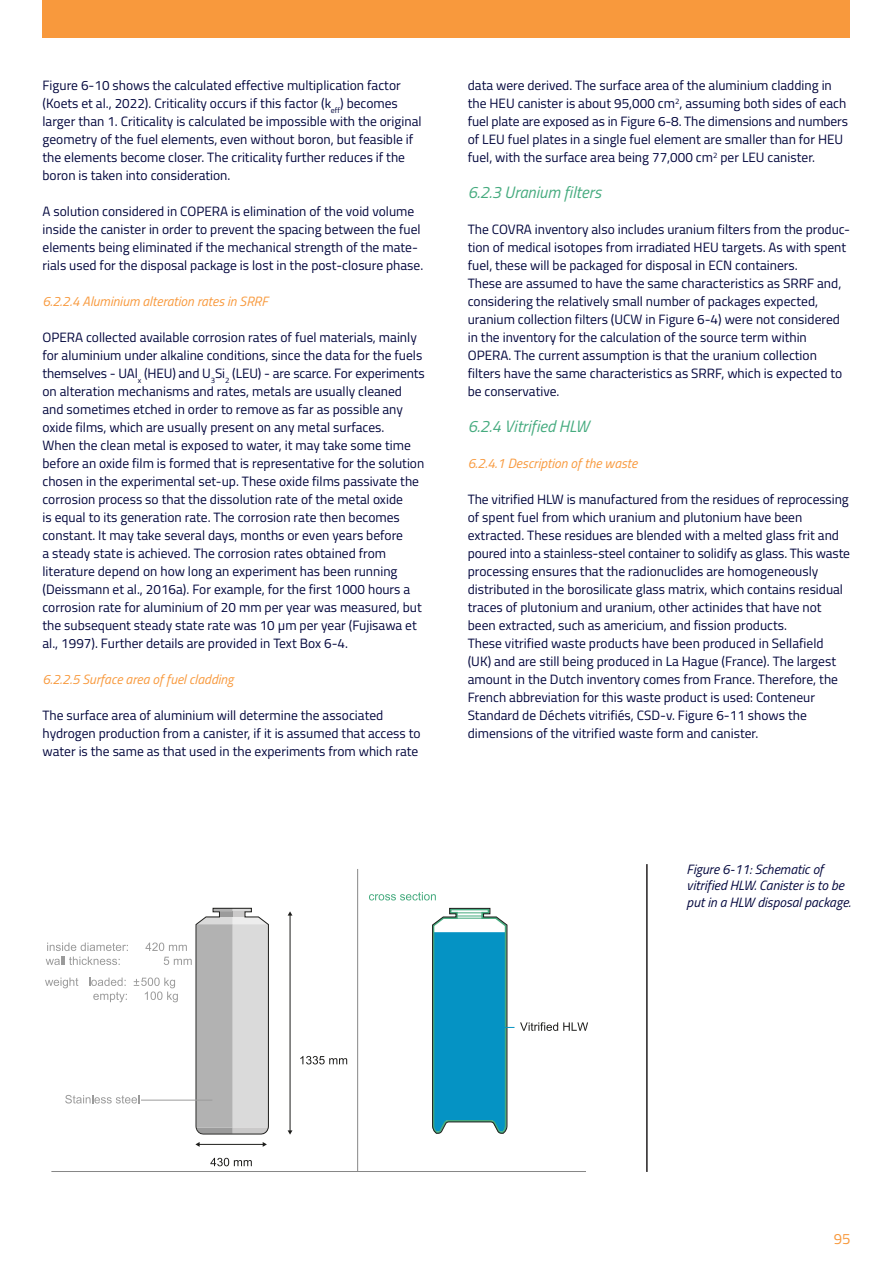
<style>
.page{position:relative;width:893px;height:1263px;background:#fff}
.page>*{position:absolute;margin:0;border:0;box-sizing:border-box;transform-origin:0 0}
.Tussenkop_oranje{font:italic 16.5px "Titillium";color:#46ab7f}
.t1{font:15px "Titillium";color:#f8993d}
.Bodytekst{font:13.5px/18px "Titillium";color:#02063d}
.sub-subkop_oranje{font:13.5px/18px "Titillium";color:#02063d}
.Subkop_-_groen{font:13.5px/18px "Titillium";color:#02063d}
.sub-subkop_oranje-2{font:italic 13.5px "Titillium";color:#f8993d}
.Body{font:italic 13.5px/16.2px "Titillium";color:#02063d}
</style>
<div class="page">
<div style="left:43px;top:0;width:807px;height:38px;background:#f8993d"></div>
<hr style="left:646px;top:864px;width:2px;height:308px;background:#231f20">
<svg style="left:210px;top:1158px;width:42px;height:8px"></svg>
<hr style="left:199px;top:1144px;width:64px;height:1px;background:#1d1d1b">
<svg style="left:263px;top:1142px;width:4px;height:5px"></svg>
<svg style="left:195px;top:1142px;width:5px;height:5px"></svg>
<svg style="left:300px;top:1056px;width:47px;height:8px"></svg>
<hr style="left:290px;top:915px;width:1px;height:216px;background:#1d1d1b">
<svg style="left:288px;top:1130px;width:4px;height:4px"></svg>
<svg style="left:288px;top:911px;width:4px;height:4px"></svg>
<svg style="left:520px;top:1022px;width:68px;height:9px"></svg>
<svg style="left:432px;top:907px;width:76px;height:227px;background:#299dc0"></svg>
<svg style="left:45px;top:907px;width:224px;height:228px"></svg>
<hr style="left:51px;top:1171px;width:535px;height:1px;background:#878787">
<svg style="left:369px;top:892px;width:67px;height:8px"></svg>
<hr style="left:357px;top:869px;width:1px;height:302px;background:#878787">
<hr style="left:141px;top:1100px;width:71px;height:1px;background:#9b9b9b">
<hr style="left:455px;top:1027px;width:59px;height:1px;background:#0593c4">
<p class="Bodytekst" style="left:43px;top:76px;width:381px">Figure 6-10 shows the calculated effective multiplication factor (Koets et al., 2022). Criticality occurs if this factor (k<sub>eff</sub>) becomes larger than 1. Criticality is calculated be impossible with the original geometry of the fuel elements, even without boron, but feasible if the elements become closer. The criticality further reduces if the boron is taken into consideration.</p>
<p class="Bodytekst" style="left:43px;top:202px;width:382px">A solution considered in COPERA is elimination of the void volume inside the canister in order to prevent the spacing between the fuel elements being eliminated if the mechanical strength of the mate&shy;rials used for the disposal package is lost in the post-closure phase.</p>
<p class="sub-subkop_oranje-2" style="left:43px;top:291px;width:227px">6.2.2.4 Aluminium alteration rates in SRRF</p>
<p class="sub-subkop_oranje" style="left:43px;top:328px;width:384px">OPERA collected available corrosion rates of fuel materials, mainly for aluminium under alkaline conditions, since the data for the fuels themselves - UAl<sub>x</sub> (HEU) and U<sub>3</sub>Si<sub>2</sub> (LEU) - are scarce. For experiments on alteration mechanisms and rates, metals are usually cleaned and sometimes etched in order to remove as far as possible any oxide films, which are usually present on any metal surfaces.<br>When the clean metal is exposed to water, it may take some time before an oxide film is formed that is representative for the solution chosen in the experimental set-up. These oxide films passivate the corrosion process so that the dissolution rate of the metal oxide<br>is equal to its generation rate. The corrosion rate then becomes constant. It may take several days, months or even years before<br>a steady state is achieved. The corrosion rates obtained from literature depend on how long an experiment has been running (Deissmann et al., 2016a). For example, for the first 1000 hours a corrosion rate for aluminium of 20 mm per year was measured, but the subsequent steady state rate was 10 μm per year (Fujisawa et al., 1997). Further details are provided in Text Box 6-4.</p>
<p class="sub-subkop_oranje-2" style="left:43px;top:669px;width:193px">6.2.2.5 Surface area of fuel cladding</p>
<p class="Bodytekst" style="left:43px;top:706px;width:380px">The surface area of aluminium will determine the associated hydrogen production from a canister, if it is assumed that access to water is the same as that used in the experiments from which rate</p>
<p class="Bodytekst" style="left:468px;top:76px;width:382px">data were derived. The surface area of the aluminium cladding in the HEU canister is about 95,000 cm<sup>2</sup>, assuming both sides of each fuel plate are exposed as in Figure 6-8. The dimensions and numbers of LEU fuel plates in a single fuel element are smaller than for HEU fuel, with the surface area being 77,000 cm<sup>2</sup> per LEU canister.</p>
<p class="Tussenkop_oranje" style="left:468px;top:180px;width:135px">6.2.3 Uranium filters</p>
<p class="Bodytekst" style="left:468px;top:220px;width:384px">The COVRA inventory also includes uranium filters from the produc&shy;tion of medical isotopes from irradiated HEU targets. As with spent fuel, these will be packaged for disposal in ECN containers.<br>These are assumed to have the same characteristics as SRRF and, considering the relatively small number of packages expected, uranium collection filters (UCW in Figure 6-4) were not considered in the inventory for the calculation of the source term within OPERA. The current assumption is that the uranium collection filters have the same characteristics as SRRF, which is expected to be conservative.</p>
<p class="Tussenkop_oranje" style="left:468px;top:414px;width:123px">6.2.4 Vitrified HLW</p>
<p class="sub-subkop_oranje-2" style="left:468px;top:453px;width:171px">6.2.4.1 Description of the waste</p>
<p class="Subkop_-_groen" style="left:468px;top:490px;width:384px">The vitrified HLW is manufactured from the residues of reprocessing of spent fuel from which uranium and plutonium have been extracted. These residues are blended with a melted glass frit and poured into a stainless-steel container to solidify as glass. This waste processing ensures that the radionuclides are homogeneously distributed in the borosilicate glass matrix, which contains residual traces of plutonium and uranium, other actinides that have not been extracted, such as americium, and fission products.<br>These vitrified waste products have been produced in Sellafield (UK) and are still being produced in La Hague (France). The largest amount in the Dutch inventory comes from France. Therefore, the French abbreviation for this waste product is used: Conteneur Standard de Déchets vitrifiés, CSD-v. Figure 6-11 shows the dimensions of the vitrified waste form and canister.</p>
<p class="Body" style="left:687px;top:861px;width:166px">Figure 6-11: Schematic of vitrified HLW. Canister is to be put in a HLW disposal package.</p>
<p class="t1" style="left:834px;top:1228px;width:18px">95</p>
</div>
